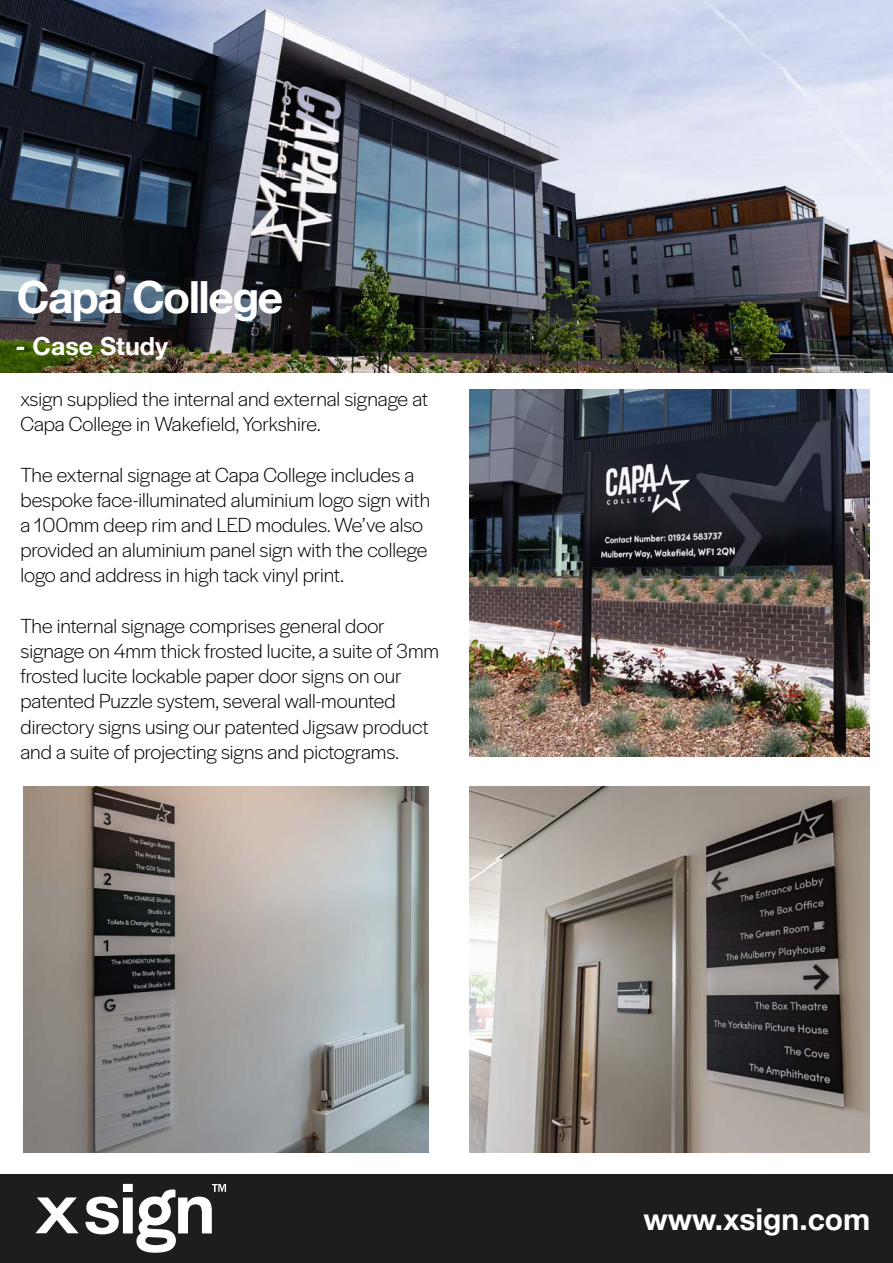
<style>
.page{position:relative;width:893px;height:1263px;background:#fff}
.page>*{position:absolute;margin:0;border:0;box-sizing:border-box;transform-origin:0 0}
.t1{font:700 44.4px "Helvetica Neue";letter-spacing:-.035em;color:#fff}
.t2{font:700 30px "Helvetica Neue";color:#fff}
.t3{font:700 24.9px "Helvetica Neue";color:#fff}
.t4{font:300 21px/25.2px "Halyard Display";color:#000}
</style>
<div class="page">
<img style="left:0;top:0;width:893px;height:372px">
<div style="left:0;top:1174px;width:893px;height:89px;background:#1d1d1b"></div>
<svg style="left:85px;top:1184px;width:141px;height:69px"></svg>
<svg style="left:35px;top:1197px;width:44px;height:36px"></svg>
<img style="left:469px;top:390px;width:400px;height:366px">
<img style="left:24px;top:787px;width:404px;height:366px">
<img style="left:469px;top:787px;width:400px;height:366px">
<h1 class="t1" style="left:17px;top:263px;width:268px">Capa College</h1>
<p class="t3" style="left:16px;top:327px;width:154px">- Case Study</p>
<p class="t4" style="left:20px;top:385px;width:409px">xsign supplied the internal and external signage at<br>Capa College in Wakefield, Yorkshire.</p>
<p class="t4" style="left:20px;top:461px;width:411px">The external signage at Capa College includes a bespoke face-illuminated aluminium logo sign with a 100mm deep rim and LED modules. We’ve also provided an aluminium panel sign with the college logo and address in high tack vinyl print.</p>
<p class="t4" style="left:20px;top:612px;width:420px">The internal signage comprises general door signage on 4mm thick frosted lucite, a suite of 3mm frosted lucite lockable paper door signs on our patented Puzzle system, several wall-mounted directory signs using our patented Jigsaw product and a suite of projecting signs and pictograms.</p>
<h2 class="t2" style="left:643px;top:1196px;width:229px">www.xsign.com</h2>
</div>
